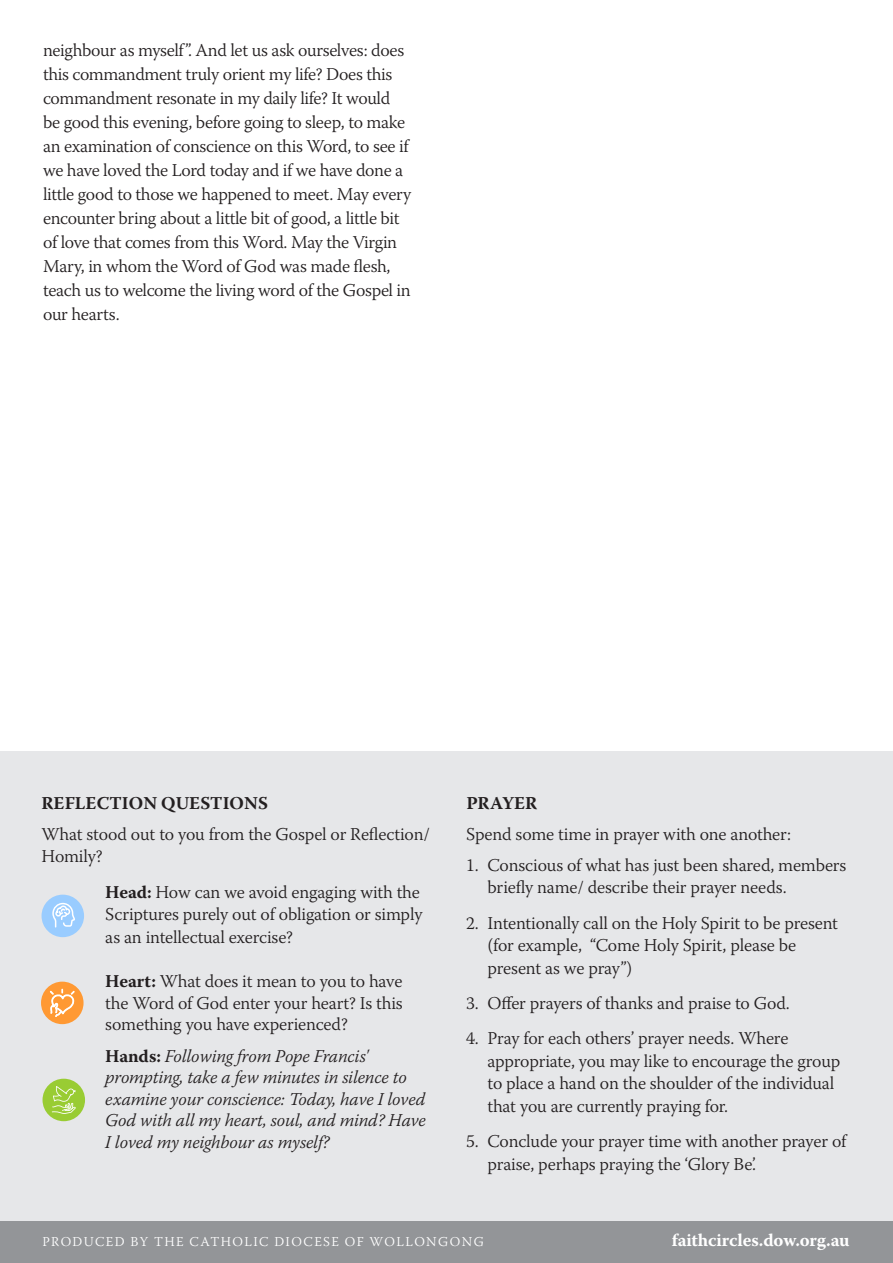
<style>
.page{position:relative;width:893px;height:1263px;background:#fff}
.page>*{position:absolute;margin:0;border:0;box-sizing:border-box;transform-origin:0 0}
.t1{font:300 18px/24px "Warnock Pro";letter-spacing:-.01em;color:#231f20}
.t2{font:italic 300 18px/21.6px "Warnock Pro";letter-spacing:-.01em;color:#231f20}
.t3{font:300 18px "Warnock Pro";letter-spacing:.105em;color:#fff}
.t4{font:700 18px "Warnock Pro";letter-spacing:.005em;color:#231f20}
.t5{font:700 18px "Warnock Pro";letter-spacing:-.01em;color:#fff}
.t6{font:300 13.5px "Warnock Pro";letter-spacing:.1em;color:#fff}
.s1{font-weight:700}
.s2{font-weight:700;font-style:normal}
</style>
<div class="page">
<div style="left:0;top:1220px;width:893px;height:43px;background:#939598"></div>
<div style="left:1px;top:751px;width:892px;height:470px;background:#e6e7e9"></div>
<div style="left:42px;top:895px;width:42px;height:42px;background:#9cf;border-radius:50%"></div>
<svg style="left:52px;top:902px;width:23px;height:26px"></svg>
<div style="left:41px;top:982px;width:43px;height:42px;background:#f93;border-radius:50%"></div>
<svg style="left:50px;top:989px;width:25px;height:28px"></svg>
<div style="left:43px;top:1079px;width:42px;height:42px;background:#9c3;border-radius:50%"></div>
<svg style="left:52px;top:1086px;width:24px;height:28px"></svg>
<p class="t1" style="left:43px;top:38px;width:370px">neighbour as myself”. And let us ask ourselves: does this commandment truly orient my life? Does this commandment resonate in my daily life? It would be good this evening, before going to sleep, to make an examination of conscience on this Word, to see if we have loved the Lord today and if we have done a little good to those we happened to meet. May every encounter bring about a little bit of good, a little bit of love that comes from this Word. May the Virgin Mary, in whom the Word of God was made flesh, teach us to welcome the living word of the Gospel in our hearts.</p>
<p class="t4" style="left:42px;top:792px;width:228px">REFLECTION QUESTIONS</p>
<p class="t1" style="left:42px;top:822px;width:390px;line-height:22.5px">What stood out to you from the Gospel or Reflection/<br>Homily?</p>
<p class="t1" style="left:105px;top:880px;width:319px;line-height:22.5px"><span class="s1">Head:</span> How can we avoid engaging with the<br>Scriptures purely out of obligation or simply as an intellectual exercise?</p>
<p class="t1" style="left:105px;top:970px;width:299px;line-height:21.6px;text-align:justify"><span class="s1">Heart:</span> What does it mean to you to have the Word of God enter your heart? Is this something you have experienced?</p>
<p class="t2" style="left:105px;top:1045px;width:322px"><span class="s2">Hands:</span> Following from Pope Francis' prompting, take a few minutes in silence to examine your conscience: Today, have I loved God with all my heart, soul, and mind? Have I loved my neighbour as myself?</p>
<p class="t4" style="left:466px;top:792px;width:72px">PRAYER</p>
<p class="t1" style="left:466px;top:822px;width:326px">Spend some time in prayer with one another:</p>
<p class="t1" style="left:487px;top:853px;width:360px;line-height:22.5px;text-indent:-21px">1. Conscious of what has just been shared, members briefly name/ describe their prayer needs.</p>
<p class="t1" style="left:487px;top:911px;width:352px;line-height:22.5px;text-indent:-21px">2. Intentionally call on the Holy Spirit to be present (for example, “Come Holy Spirit, please be present as we pray”)</p>
<p class="t1" style="left:466px;top:991px;width:325px">3. Offer prayers of thanks and praise to God.</p>
<p class="t1" style="left:487px;top:1027px;width:354px;line-height:22.5px;text-indent:-21px">4. Pray for each others’ prayer needs. Where appropriate, you may like to encourage the group to place a hand on the shoulder of the individual that you are currently praying for.</p>
<p class="t1" style="left:487px;top:1129px;width:360px;line-height:22.5px;text-indent:-21px">5. Conclude your prayer time with another prayer of praise, perhaps praying the ‘Glory Be’.</p>
<p class="t6" style="left:43px;top:1233px;width:443px">PRODUCED BY THE CATHOLIC DIOCESE OF WOLLONGONG</p>
<p class="t5" style="left:672px;top:1229px;width:179px">faithcircles.dow.org.au</p>
<p class="t3" style="left:43px;top:1233px;width:430px">PRODUCED BY THE CATHOLIC DIOCESE OF</p>
</div>
